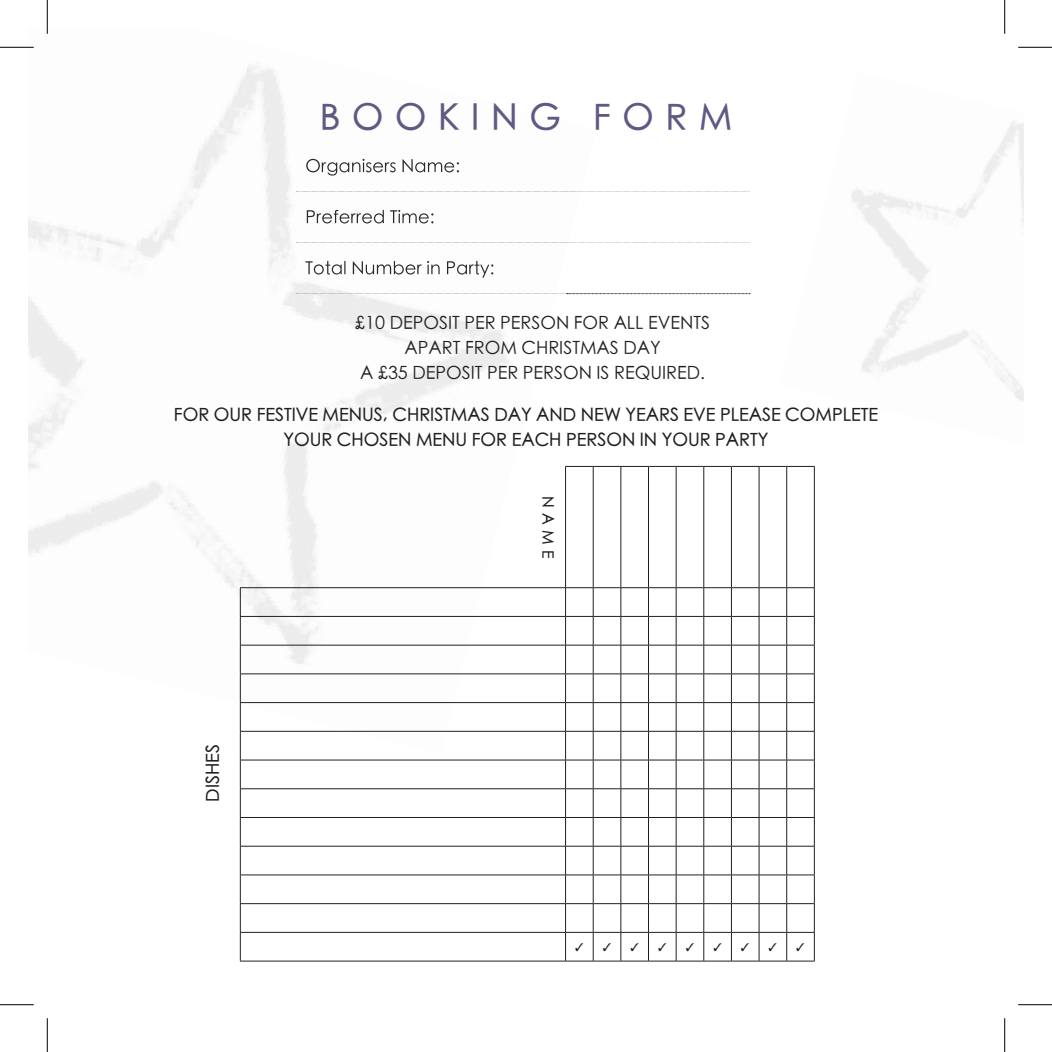
<style>
.page{position:relative;width:1052px;height:1052px;background:#fff}
.page>*{position:absolute;margin:0;border:0;box-sizing:border-box;transform-origin:0 0}
.t1{font:500 36px "ST Heiti SC";letter-spacing:.325em;color:#5e5a83}
.t2{font:500 18px/24.8px "ST Heiti TC";color:#231f20;text-align:center}
.t3{font:300 18px/24.8px "ST Heiti SC";color:#231f20;text-align:center}
.t4{font:500 18px "ST Heiti SC";color:#231f20}
.t5{font:500 15.75px "ST Heiti SC";color:#231f20}
</style>
<div class="page">
<img style="left:28px;top:401px;width:471px;height:352px">
<svg style="left:296px;top:191px;width:453px;height:1px"></svg>
<svg style="left:296px;top:242px;width:453px;height:1px"></svg>
<svg style="left:296px;top:293px;width:454px;height:1px"></svg>
<img style="left:306px;top:159px;width:153px;height:16px">
<img style="left:307px;top:210px;width:126px;height:14px">
<img style="left:305px;top:261px;width:188px;height:17px">
<hr style="left:240px;top:587px;width:325px;height:1px;background:#231f20">
<hr style="left:240px;top:616px;width:325px;height:1px;background:#231f20">
<hr style="left:240px;top:644px;width:325px;height:1px;background:#231f20">
<hr style="left:240px;top:673px;width:325px;height:1px;background:#231f20">
<hr style="left:240px;top:730px;width:325px;height:1px;background:#231f20">
<hr style="left:240px;top:759px;width:325px;height:1px;background:#231f20">
<hr style="left:240px;top:788px;width:325px;height:1px;background:#231f20">
<hr style="left:240px;top:845px;width:325px;height:1px;background:#231f20">
<hr style="left:240px;top:874px;width:325px;height:1px;background:#231f20">
<hr style="left:240px;top:903px;width:325px;height:1px;background:#231f20">
<svg style="left:240px;top:588px;width:1px;height:372px"></svg>
<hr style="left:240px;top:960px;width:325px;height:1px;background:#231f20">
<hr style="left:565px;top:466px;width:1px;height:121px;background:#231f20">
<hr style="left:592px;top:466px;width:1px;height:121px;background:#231f20">
<hr style="left:620px;top:466px;width:1px;height:121px;background:#231f20">
<hr style="left:648px;top:466px;width:1px;height:121px;background:#231f20">
<hr style="left:675px;top:466px;width:1px;height:121px;background:#231f20">
<hr style="left:703px;top:466px;width:1px;height:121px;background:#231f20">
<hr style="left:730px;top:466px;width:1px;height:121px;background:#231f20">
<hr style="left:758px;top:466px;width:1px;height:121px;background:#231f20">
<svg style="left:565px;top:466px;width:248px;height:1px"></svg>
<hr style="left:786px;top:466px;width:1px;height:121px;background:#231f20">
<hr style="left:813px;top:466px;width:1px;height:121px;background:#231f20">
<hr style="left:240px;top:702px;width:325px;height:1px;background:#231f20">
<hr style="left:240px;top:816px;width:325px;height:1px;background:#231f20">
<hr style="left:240px;top:931px;width:325px;height:1px;background:#231f20">
<hr style="left:0;top:47px;width:34px;height:1px;background:#000">
<hr style="left:1017px;top:47px;width:34px;height:1px;background:#000">
<hr style="left:0;top:1004px;width:34px;height:1px;background:#000">
<hr style="left:1017px;top:1004px;width:34px;height:1px;background:#000">
<hr style="left:47px;top:0;width:1px;height:34px;background:#000">
<hr style="left:47px;top:1017px;width:1px;height:34px;background:#000">
<hr style="left:1004px;top:0;width:1px;height:34px;background:#000">
<hr style="left:1004px;top:1017px;width:1px;height:34px;background:#000">
<svg style="left:565px;top:587px;width:249px;height:374px"></svg>
<h1 class="t1" style="left:320px;top:99px;width:414px">BOOKING FORM</h1>
<p class="t3" style="left:355px;top:309px;width:356px">£10 DEPOSIT PER PERSON FOR ALL EVENTS<br>APART FROM CHRISTMAS DAY<br>A £35 DEPOSIT PER PERSON IS REQUIRED.</p>
<p class="t2" style="left:174px;top:402px;width:705px">FOR OUR FESTIVE MENUS, CHRISTMAS DAY AND NEW YEARS EVE PLEASE COMPLETE<br>YOUR CHOSEN MENU FOR EACH PERSON IN YOUR PARTY</p>
<p class="t4" style="left:204px;top:801px;width:59px;rotate:-90deg">DISHES</p>
<p class="t5" style="left:555px;top:496px;width:63px;rotate:90deg">NAME</p>
</div>
